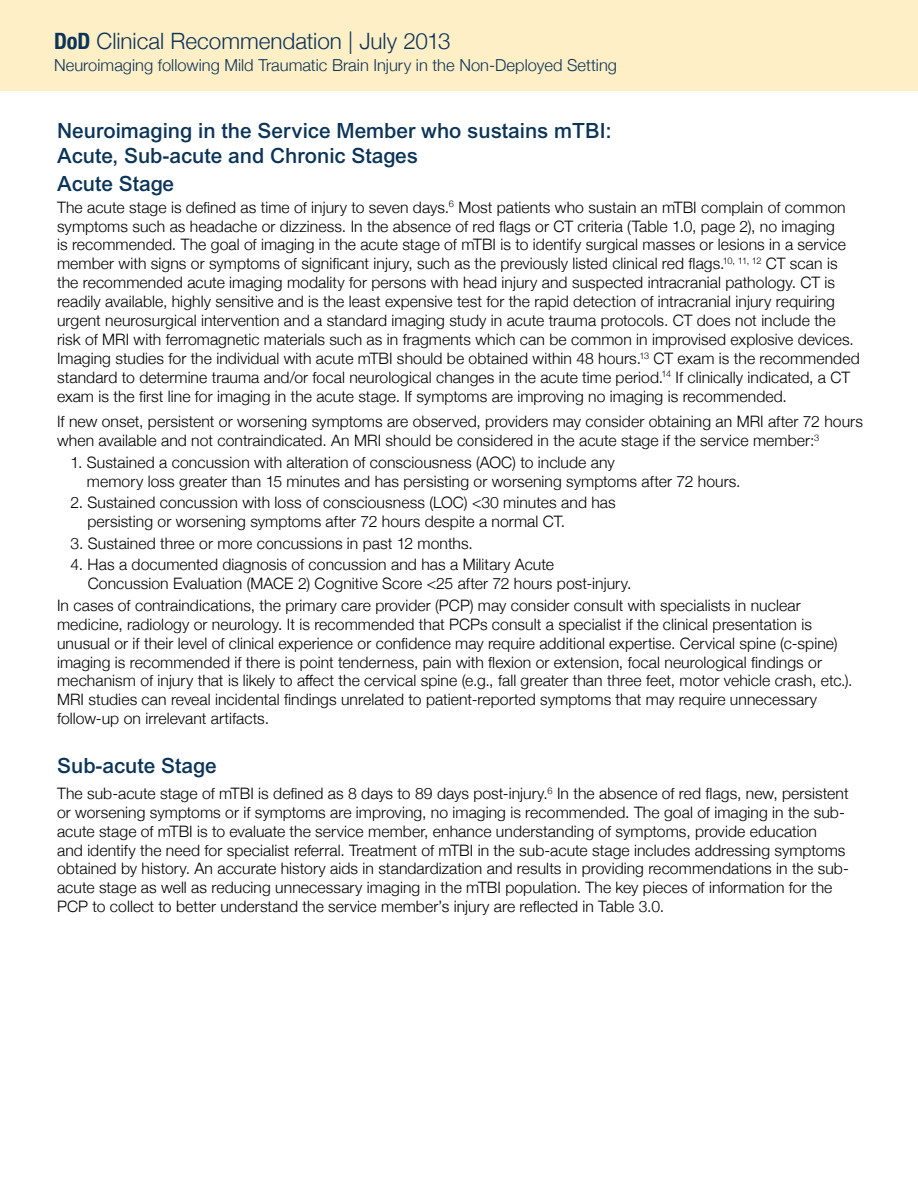
<style>
.page{position:relative;width:918px;height:1188px;background:#fff}
.page>*{position:absolute;margin:0;border:0;box-sizing:border-box;transform-origin:0 0}
.t1{font:300 22.5px "Helvetica Neue";letter-spacing:-.005em;color:#0b3459}
.t2{font:500 21px/25.2px "Arial";color:#0b3459}
.t3{font:300 16.5px "Helvetica Neue";color:#0b3459}
.body{font:300 15.75px/18.9px "Helvetica Neue";letter-spacing:.005em;color:#000}
.s1{font-weight:700;font-stretch:condensed}
</style>
<div class="page">
<div style="left:0;top:0;width:918px;height:92px;background:#ffefc6"></div>
<h1 class="t1" style="left:54px;top:23px;width:398px"><span class="s1">DoD</span> Clinical Recommendation | July 2013</h1>
<p class="t3" style="left:54px;top:52px;width:565px">Neuroimaging following Mild Traumatic Brain Injury in the Non-Deployed Setting</p>
<h2 class="t2" style="left:57px;top:118px;width:556px">Neuroimaging in the Service Member who sustains mTBI:<br>Acute, Sub-acute and Chronic Stages</h2>
<h3 class="t2" style="left:57px;top:171px;width:119px">Acute Stage</h3>
<p class="body" style="left:57px;top:196px;width:804px">The acute stage is defined as time of injury to seven days.<sup>6</sup> Most patients who sustain an mTBI complain of common symptoms such as headache or dizziness. In the absence of red flags or CT criteria (Table 1.0, page 2), no imaging<br>is recommended. The goal of imaging in the acute stage of mTBI is to identify surgical masses or lesions in a service member with signs or symptoms of significant injury, such as the previously listed clinical red flags.<sup>10,</sup> <sup>11,</sup> <sup>12</sup> CT scan is the recommended acute imaging modality for persons with head injury and suspected intracranial pathology. CT is readily available, highly sensitive and is the least expensive test for the rapid detection of intracranial injury requiring urgent neurosurgical intervention and a standard imaging study in acute trauma protocols. CT does not include the risk of MRI with ferromagnetic materials such as in fragments which can be common in improvised explosive devices.<br>Imaging studies for the individual with acute mTBI should be obtained within 48 hours.<sup>13</sup> CT exam is the recommended standard to determine trauma and/or focal neurological changes in the acute time period.<sup>14</sup> If clinically indicated, a CT exam is the first line for imaging in the acute stage. If symptoms are improving no imaging is recommended.</p>
<p class="body" style="left:57px;top:411px;width:807px">If new onset, persistent or worsening symptoms are observed, providers may consider obtaining an MRI after 72 hours when available and not contraindicated. An MRI should be considered in the acute stage if the service member:<sup>3</sup></p>
<p class="body" style="left:87px;top:452px;width:655px;text-indent:-16px">1. Sustained a concussion with alteration of consciousness (AOC) to include any<br>memory loss greater than 15 minutes and has persisting or worsening symptoms after 72 hours.</p>
<p class="body" style="left:88px;top:492px;width:530px;text-indent:-17px">2. Sustained concussion with loss of consciousness (LOC) &lt;30 minutes and has persisting or worsening symptoms after 72 hours despite a normal CT.</p>
<p class="body" style="left:71px;top:533px;width:404px">3. Sustained three or more concussions in past 12 months.</p>
<p class="body" style="left:88px;top:554px;width:545px;text-indent:-17px">4. Has a documented diagnosis of concussion and has a Military Acute<br>Concussion Evaluation (MACE 2) Cognitive Score &lt;25 after 72 hours post-injury.</p>
<p class="body" style="left:57px;top:595px;width:797px">In cases of contraindications, the primary care provider (PCP) may consider consult with specialists in nuclear medicine, radiology or neurology. It is recommended that PCPs consult a specialist if the clinical presentation is unusual or if their level of clinical experience or confidence may require additional expertise. Cervical spine (c-spine) imaging is recommended if there is point tenderness, pain with flexion or extension, focal neurological findings or mechanism of injury that is likely to affect the cervical spine (e.g., fall greater than three feet, motor vehicle crash, etc.).<br>MRI studies can reveal incidental findings unrelated to patient-reported symptoms that may require unnecessary follow-up on irrelevant artifacts.</p>
<h3 class="t2" style="left:57px;top:753px;width:161px">Sub-acute Stage</h3>
<p class="body" style="left:57px;top:783px;width:793px">The sub-acute stage of mTBI is defined as 8 days to 89 days post-injury.<sup>6</sup> In the absence of red flags, new, persistent or worsening symptoms or if symptoms are improving, no imaging is recommended. The goal of imaging in the sub&shy;acute stage of mTBI is to evaluate the service member, enhance understanding of symptoms, provide education<br>and identify the need for specialist referral. Treatment of mTBI in the sub-acute stage includes addressing symptoms obtained by history. An accurate history aids in standardization and results in providing recommendations in the sub&shy;acute stage as well as reducing unnecessary imaging in the mTBI population. The key pieces of information for the PCP to collect to better understand the service member’s injury are reflected in Table 3.0.</p>
</div>
